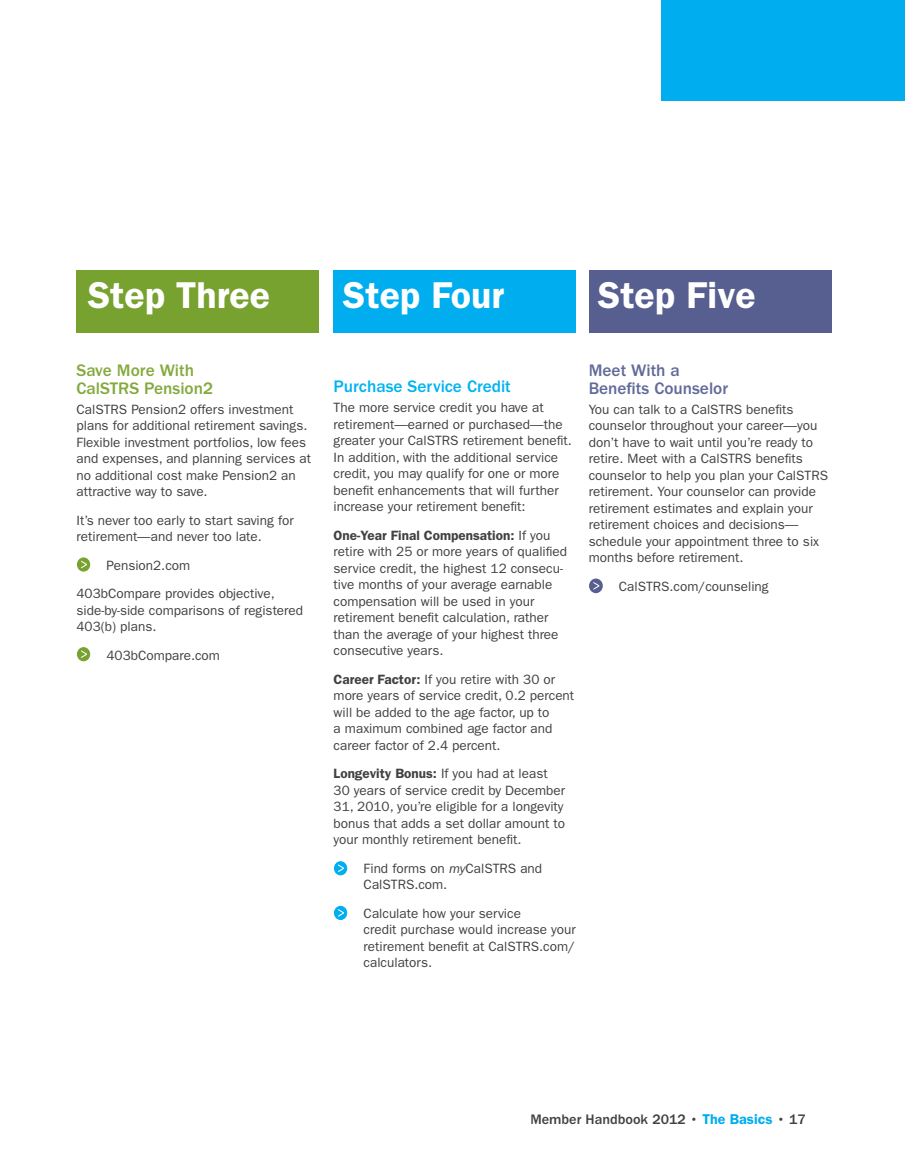
<style>
.page{position:relative;width:905px;height:1175px;background:#fff}
.page>*{position:absolute;margin:0;border:0;box-sizing:border-box;transform-origin:0 0}
.t1{font:600 37.5px "ITC Franklin Gothic Std";color:#fff}
.t2{font:500 17.25px/18.5px "ITC Franklin Gothic Std";color:#84a93e}
.t3{font:500 17.25px/18.5px "ITC Franklin Gothic Std";color:#626a99}
.t4{font:500 17.25px "ITC Franklin Gothic Std";color:#00b3f0}
.t5{font:500 14.25px "ITC Franklin Gothic Std";color:#414042}
.t6{font:13.5px/16.5px "ITC Franklin Gothic Std";color:#414042}
.s1{font-weight:600}
.s2{font-style:italic}
.s3{font-weight:600;color:#00aeef}
</style>
<div class="page">
<div style="left:660px;top:0;width:244px;height:101px;background:#00aeef"></div>
<div style="left:76px;top:270px;width:243px;height:62px;background:#78a22f"></div>
<div style="left:333px;top:270px;width:243px;height:62px;background:#00aeef"></div>
<div style="left:589px;top:579px;width:13px;height:13px;background:#565f90;border-radius:50%"></div>
<div style="left:589px;top:578px;width:13px;height:15px;border:2px solid #565f90;border-radius:50%"></div>
<svg style="left:593px;top:582px;width:6px;height:8px"></svg>
<div style="left:589px;top:270px;width:242px;height:62px;background:#565f90"></div>
<div style="left:77px;top:558px;width:13px;height:13px;background:#78a22f;border-radius:50%"></div>
<div style="left:77px;top:557px;width:13px;height:14px;border:1px solid #78a22f;border-radius:50%"></div>
<svg style="left:81px;top:560px;width:6px;height:8px"></svg>
<div style="left:77px;top:647px;width:13px;height:14px;background:#78a22f;border-radius:50%"></div>
<div style="left:77px;top:647px;width:13px;height:14px;border:1px solid #78a22f;border-radius:50%"></div>
<svg style="left:81px;top:650px;width:6px;height:8px"></svg>
<div style="left:334px;top:861px;width:13px;height:14px;background:#00aeef;border-radius:50%"></div>
<div style="left:334px;top:861px;width:13px;height:14px;border:1px solid #00aeef;border-radius:50%"></div>
<svg style="left:338px;top:864px;width:6px;height:8px"></svg>
<div style="left:334px;top:906px;width:13px;height:13px;background:#00aeef;border-radius:50%"></div>
<div style="left:334px;top:905px;width:13px;height:15px;border:1px solid #00aeef;border-radius:50%"></div>
<svg style="left:338px;top:909px;width:6px;height:7px"></svg>
<h1 class="t1" style="left:88px;top:273px;width:184px">Step Three</h1>
<p class="t2" style="left:76px;top:361px;width:138px">Save More With<br>CalSTRS Pension2</p>
<p class="t6" style="left:76px;top:401px;width:236px">CalSTRS Pension2 offers investment plans for additional retirement savings.<br>Flexible investment portfolios, low fees and expenses, and planning services at no additional cost make Pension2 an attractive way to save.</p>
<p class="t6" style="left:76px;top:512px;width:219px">It’s never too early to start saving for retirement—and never too late.</p>
<p class="t6" style="left:76px;top:551px;width:200px;line-height:28.5px;text-indent:30px">Pension2.com<br>403bCompare provides objective,</p>
<p class="t6" style="left:76px;top:602px;width:228px">side-by-side comparisons of registered<br>403(b) plans.</p>
<p class="t6" style="left:106px;top:647px;width:115px">403bCompare.com</p>
<h1 class="t1" style="left:343px;top:273px;width:163px">Step Four</h1>
<h1 class="t1" style="left:598px;top:273px;width:159px">Step Five</h1>
<p class="t4" style="left:333px;top:377px;width:179px">Purchase Service Credit</p>
<p class="t6" style="left:333px;top:399px;width:240px">The more service credit you have at retirement—earned or purchased—the greater your CalSTRS retirement benefit.<br>In addition, with the additional service credit, you may qualify for one or more benefit enhancements that will further increase your retirement benefit:</p>
<p class="t6" style="left:333px;top:527px;width:235px"><span class="s1">One-Year Final Compensation:</span> If you retire with 25 or more years of qualified service credit, the highest 12 consecu&shy;tive months of your average earnable compensation will be used in your retirement benefit calculation, rather than the average of your highest three consecutive years.</p>
<p class="t6" style="left:333px;top:671px;width:242px"><span class="s1">Career Factor:</span> If you retire with 30 or more years of service credit, 0.2 percent will be added to the age factor, up to<br>a maximum combined age factor and career factor of 2.4 percent.</p>
<p class="t6" style="left:333px;top:765px;width:233px"><span class="s1">Longevity Bonus:</span> If you had at least 30 years of service credit by December 31, 2010, you’re eligible for a longevity bonus that adds a set dollar amount to your monthly retirement benefit.</p>
<p class="t6" style="left:363px;top:860px;width:180px">Find forms on <span class="s2">my</span>CalSTRS and<br>CalSTRS.com.</p>
<p class="t6" style="left:363px;top:905px;width:214px">Calculate how your service<br>credit purchase would increase your retirement benefit at CalSTRS.com/ calculators.</p>
<p class="t3" style="left:588px;top:361px;width:141px">Meet With a<br>Benefits Counselor</p>
<p class="t6" style="left:588px;top:401px;width:241px">You can talk to a CalSTRS benefits counselor throughout your career—you don’t have to wait until you’re ready to retire. Meet with a CalSTRS benefits counselor to help you plan your CalSTRS retirement. Your counselor can provide retirement estimates and explain your retirement choices and decisions— schedule your appointment three to six months before retirement.</p>
<p class="t6" style="left:618px;top:578px;width:151px">CalSTRS.com/counseling</p>
<p class="t5" style="left:530px;top:1111px;width:277px">Member Handbook 2012 • <span class="s3">The Basics</span> • 17</p>
</div>
